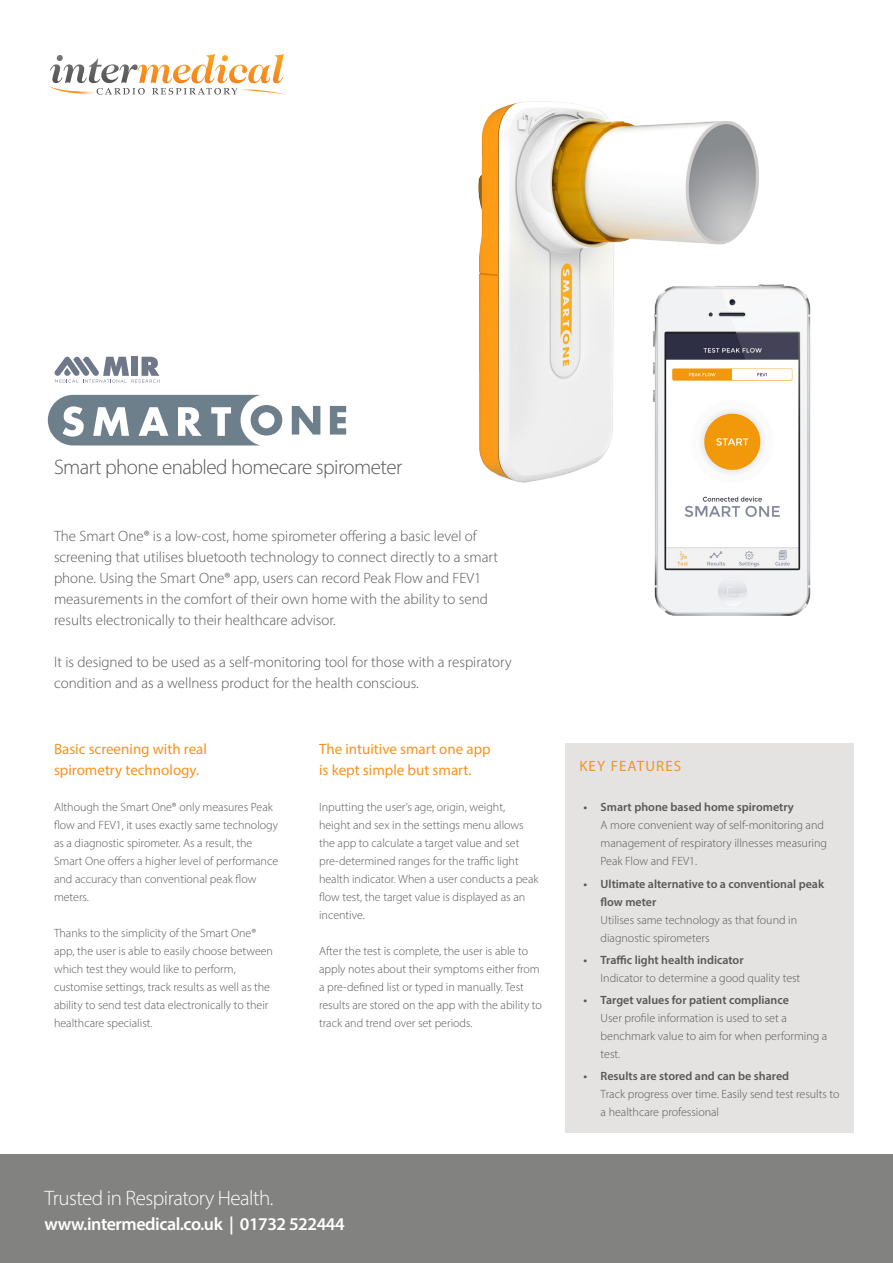
<style>
.page{position:relative;width:893px;height:1263px;background:#fff}
.page>*{position:absolute;margin:0;border:0;box-sizing:border-box;transform-origin:0 0}
.t1{font:300 21px "Myriad Pro";letter-spacing:-.025em;color:#585756}
.t2{font:300 21px "Myriad Pro";letter-spacing:-.025em;color:#fff}
.t3{font:600 18px "Myriad Pro";letter-spacing:-.025em;color:#fff}
.t4{font:300 15px/21px "Myriad Pro";color:#585756}
.t5{font:15px/21px "Myriad Pro";color:#f7931d}
.t6{font:15px "Myriad Pro";letter-spacing:.075em;color:#f7931d}
.t7{font:300 12px/18px "Myriad Pro";color:#585756}
.t8{font:600 12px/18px "Myriad Pro";color:#585756}
</style>
<div class="page">
<svg style="left:49px;top:86px;width:237px;height:9px"></svg>
<img style="left:57px;top:55px;width:45px;height:28px">
<img style="left:191px;top:54px;width:93px;height:29px">
<img style="left:97px;top:88px;width:124px;height:7px">
<div style="left:0;top:1154px;width:893px;height:109px;background:#828281"></div>
<div style="left:566px;top:743px;width:288px;height:389px;background:#e4e3e2"></div>
<svg style="left:54px;top:357px;width:105px;height:26px"></svg>
<img style="left:478px;top:101px;width:281px;height:382px">
<img style="left:563px;top:281px;width:248px;height:335px">
<svg style="left:330px;top:406px;width:16px;height:29px"></svg>
<svg style="left:292px;top:406px;width:28px;height:29px"></svg>
<svg style="left:48px;top:395px;width:234px;height:50px"></svg>
<h1 class="t1" style="left:54px;top:454px;width:350px">Smart phone enabled homecare spirometer</h1>
<p class="t4" style="left:54px;top:525px;width:445px">The Smart One® is a low-cost, home spirometer offering a basic level of screening that utilises bluetooth technology to connect directly to a smart phone. Using the Smart One® app, users can record Peak Flow and FEV1 measurements in the comfort of their own home with the ability to send results electronically to their healthcare advisor.</p>
<p class="t4" style="left:54px;top:651px;width:459px">It is designed to be used as a self-monitoring tool for those with a respiratory condition and as a wellness product for the health conscious.</p>
<p class="t5" style="left:54px;top:739px;width:154px">Basic screening with real spirometry technology.</p>
<p class="t7" style="left:54px;top:798px;width:226px">Although the Smart One® only measures Peak flow and FEV1, it uses exactly same technology as a diagnostic spirometer. As a result, the Smart One offers a higher level of performance and accuracy than conventional peak flow meters.</p>
<p class="t7" style="left:54px;top:924px;width:221px">Thanks to the simplicity of the Smart One® app, the user is able to easily choose between which test they would like to perform, customise settings, track results as well as the ability to send test data electronically to their healthcare specialist.</p>
<p class="t5" style="left:319px;top:739px;width:173px">The intuitive smart one app is kept simple but smart.</p>
<p class="t7" style="left:319px;top:798px;width:221px">Inputting the user’s age, origin, weight, height and sex in the settings menu allows the app to calculate a target value and set pre-determined ranges for the traffic light health indicator. When a user conducts a peak flow test, the target value is displayed as an incentive.</p>
<p class="t7" style="left:319px;top:942px;width:224px">After the test is complete, the user is able to apply notes about their symptoms either from a pre-defined list or typed in manually. Test results are stored on the app with the ability to track and trend over set periods.</p>
<h1 class="t2" style="left:44px;top:1185px;width:231px">Trusted in Respiratory Health.</h1>
<h2 class="t3" style="left:44px;top:1213px;width:302px">www.intermedical.co.uk | 01732 522444</h2>
<p class="t6" style="left:579px;top:757px;width:103px">KEY FEATURES</p>
<p class="t8" style="left:584px;top:798px;width:212px">• Smart phone based home spirometry</p>
<p class="t7" style="left:601px;top:816px;width:228px">A more convenient way of self-monitoring and management of respiratory illnesses measuring<br>Peak Flow and FEV1.</p>
<p class="t8" style="left:601px;top:874px;width:225px;text-indent:-17px">• Ultimate alternative to a conventional peak flow meter</p>
<p class="t7" style="left:601px;top:910px;width:198px">Utilises same technology as that found in diagnostic spirometers</p>
<p class="t8" style="left:584px;top:950px;width:162px">• Traffic light health indicator</p>
<p class="t7" style="left:601px;top:969px;width:201px">Indicator to determine a good quality test</p>
<p class="t8" style="left:584px;top:991px;width:207px">• Target values for patient compliance</p>
<p class="t7" style="left:601px;top:1009px;width:228px">User profile information is used to set a benchmark value to aim for when performing a test.</p>
<p class="t8" style="left:584px;top:1067px;width:207px">• Results are stored and can be shared</p>
<p class="t7" style="left:601px;top:1085px;width:240px">Track progress over time. Easily send test results to a healthcare professional</p>
</div>
